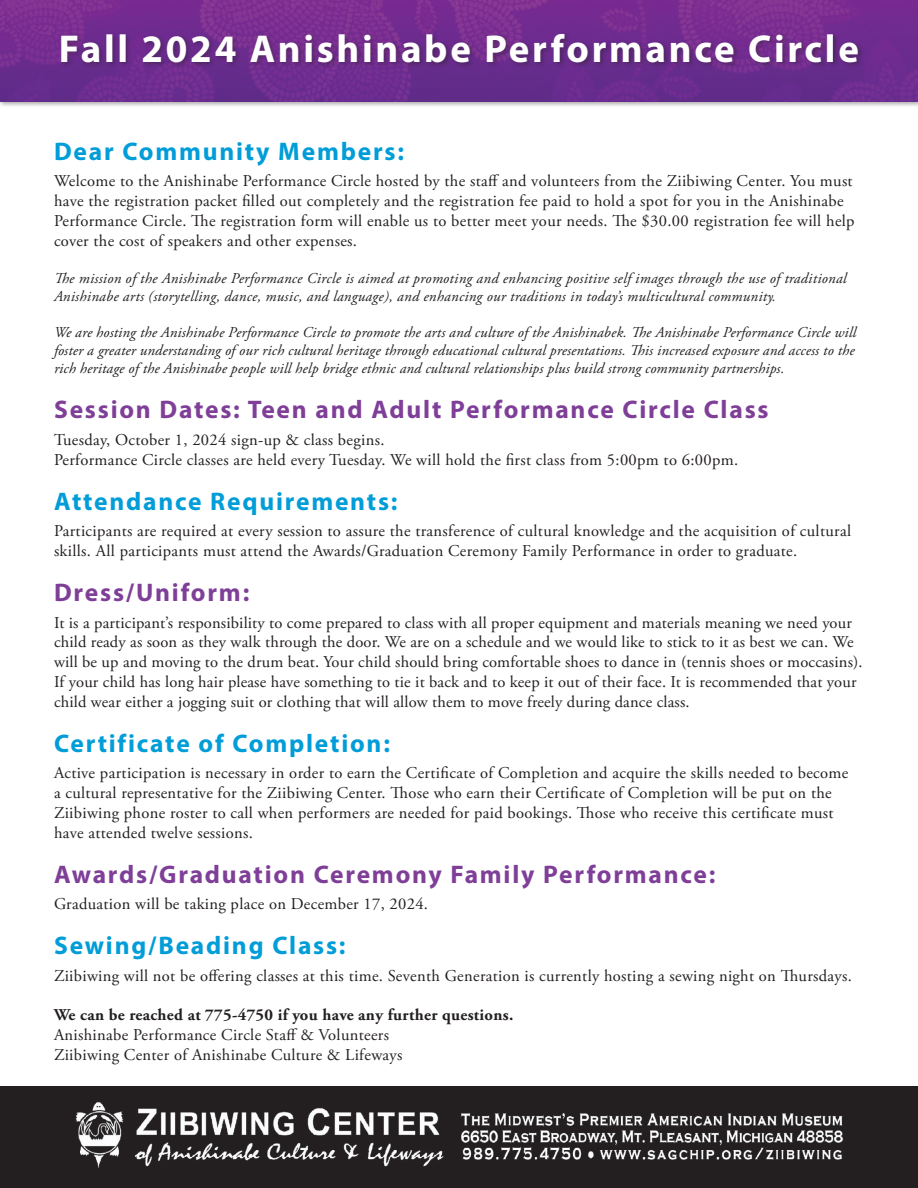
<style>
.page{position:relative;width:918px;height:1188px;background:#fff}
.page>*{position:absolute;margin:0;border:0;box-sizing:border-box;transform-origin:0 0}
.t1{font:700 39px "Myriad Pro";letter-spacing:.07em;color:#fff}
.t2{font:700 25.5px "Myriad Pro";letter-spacing:.07em;color:#7f3f98}
.t3{font:700 25.5px "Myriad Pro";letter-spacing:.07em;color:#009dd8}
.t4{font:16.5px/19.8px "Adobe Garamond Pro";letter-spacing:.02em;color:#231f20}
.t5{font:700 16.5px "Adobe Garamond Pro";letter-spacing:.02em;color:#231f20}
.t6{font:italic 15px/18px "Adobe Garamond Pro";letter-spacing:.02em;color:#231f20}
</style>
<div class="page">
<div style="left:0;top:0;width:918px;height:108px;background:#231f20;opacity:.4"></div>
<img style="left:0;top:0;width:918px;height:102px">
<div style="left:59px;top:31px;width:806px;height:38px;background:#231f20;opacity:.4"></div>
<img style="left:0;top:1086px;width:918px;height:102px">
<p class="t1" style="left:59px;top:23px;width:802px">Fall 2024 Anishinabe Performance Circle</p>
<p class="t3" style="left:54px;top:134px;width:352px">Dear Community Members:</p>
<p class="t4" style="left:54px;top:172px;width:802px">Welcome to the Anishinabe Performance Circle hosted by the staff and volunteers from the Ziibiwing Center. You must have the registration packet filled out completely and the registration fee paid to hold a spot for you in the Anishinabe Performance Circle. The registration form will enable us to better meet your needs. The $30.00 registration fee will help cover the cost of speakers and other expenses.</p>
<p class="t6" style="left:54px;top:270px;width:794px">The mission of the Anishinabe Performance Circle is aimed at promoting and enhancing positive self images through the use of traditional<br>Anishinabe arts (storytelling, dance, music, and language), and enhancing our traditions in today’s multicultural community.</p>
<p class="t6" style="left:54px;top:324px;width:804px;text-align:justify">We are hosting the Anishinabe Performance Circle to promote the arts and culture of the Anishinabek. The Anishinabe Performance Circle will foster a greater understanding of our rich cultural heritage through educational cultural presentations. This increased exposure and access to the rich heritage of the Anishinabe people will help bridge ethnic and cultural relationships plus build strong community partnerships.</p>
<p class="t2" style="left:54px;top:393px;width:716px">Session Dates: Teen and Adult Performance Circle Class</p>
<p class="t4" style="left:54px;top:430px;width:332px">Tuesday, October 1, 2024 sign-up &amp; class begins.</p>
<p class="t4" style="left:54px;top:450px;width:686px">Performance Circle classes are held every Tuesday. We will hold the first class from 5:00pm to 6:00pm.</p>
<p class="t3" style="left:54px;top:484px;width:345px">Attendance Requirements:</p>
<p class="t4" style="left:54px;top:522px;width:799px">Participants are required at every session to assure the transference of cultural knowledge and the acquisition of cultural skills. All participants must attend the Awards/Graduation Ceremony Family Performance in order to graduate.</p>
<p class="t2" style="left:54px;top:576px;width:197px">Dress/Uniform:</p>
<p class="t4" style="left:54px;top:613px;width:810px">It is a participant’s responsibility to come prepared to class with all proper equipment and materials meaning we need your child ready as soon as they walk through the door. We are on a schedule and we would like to stick to it as best we can. We will be up and moving to the drum beat. Your child should bring comfortable shoes to dance in (tennis shoes or moccasins).<br>If your child has long hair please have something to tie it back and to keep it out of their face. It is recommended that your child wear either a jogging suit or clothing that will allow them to move freely during dance class.</p>
<p class="t3" style="left:54px;top:727px;width:337px">Certificate of Completion:</p>
<p class="t4" style="left:54px;top:764px;width:796px">Active participation is necessary in order to earn the Certificate of Completion and acquire the skills needed to become a cultural representative for the Ziibiwing Center. Those who earn their Certificate of Completion will be put on the Ziibiwing phone roster to call when performers are needed for paid bookings. Those who receive this certificate must have attended twelve sessions.</p>
<p class="t2" style="left:54px;top:858px;width:663px">Awards/Graduation Ceremony Family Performance:</p>
<p class="t4" style="left:54px;top:895px;width:376px">Graduation will be taking place on December 17, 2024.</p>
<p class="t3" style="left:54px;top:929px;width:293px">Sewing/Beading Class:</p>
<p class="t4" style="left:54px;top:966px;width:799px">Ziibiwing will not be offering classes at this time. Seventh Generation is currently hosting a sewing night on Thursdays.</p>
<p class="t5" style="left:54px;top:1006px;width:461px">We can be reached at 775-4750 if you have any further questions.</p>
<p class="t4" style="left:54px;top:1026px;width:337px">Anishinabe Performance Circle Staff &amp; Volunteers</p>
<p class="t4" style="left:54px;top:1045px;width:350px">Ziibiwing Center of Anishinabe Culture &amp; Lifeways</p>
</div>
